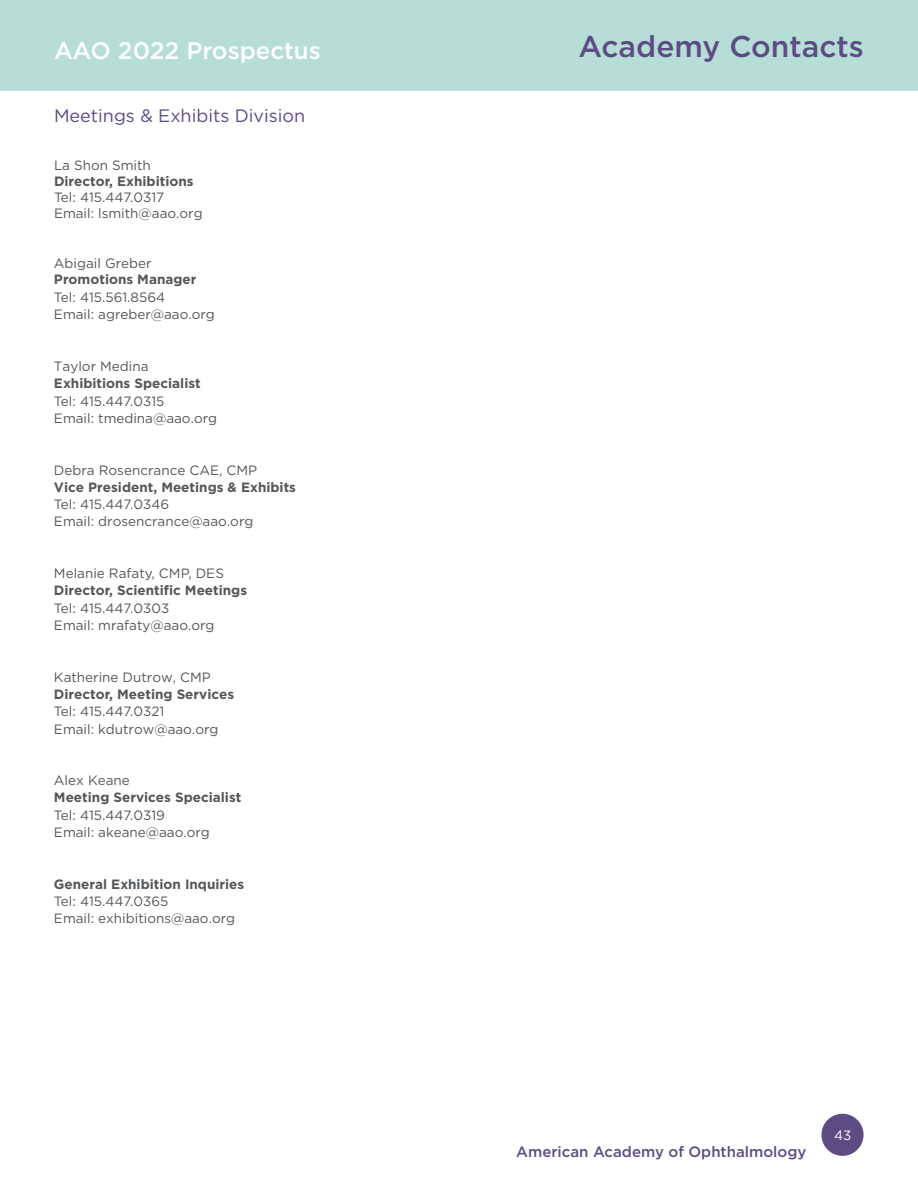
<style>
.page{position:relative;width:918px;height:1188px;background:#fff}
.page>*{position:absolute;margin:0;border:0;box-sizing:border-box;transform-origin:0 0}
.header_head{font:500 30px "Gotham";color:#5d4c84}
.t1{font:500 24px "Gotham";color:#fff}
.t2{font:18px "Gotham";color:#5d4c84}
.t3{font:500 15px "Gotham";color:#5d4c84}
.t4{font:13.5px/17.2px "Gotham";color:#53565a}
.t5{font:13.5px "Gotham";color:#fff}
.s1{font-weight:700}
</style>
<div class="page">
<div style="left:821px;top:1114px;width:43px;height:42px;background:#5d4c84;border-radius:50%"></div>
<div style="left:0;top:0;width:918px;height:91px;background:#b6ded7"></div>
<h2 class="t1" style="left:54px;top:35px;width:268px">AAO 2022 Prospectus</h2>
<p class="t2" style="left:54px;top:105px;width:253px">Meetings &amp; Exhibits Division</p>
<p class="t4" style="left:54px;top:157px;width:150px;line-height:16.2px">La Shon Smith<br><span class="s1">Director, Exhibitions<br></span>Tel: 415.447.0317<br>Email: lsmith@aao.org</p>
<p class="t4" style="left:54px;top:254px;width:162px">Abigail Greber<br><span class="s1">Promotions Manager<br></span>Tel: 415.561.8564<br>Email: agreber@aao.org</p>
<p class="t4" style="left:54px;top:357px;width:165px">Taylor Medina<br><span class="s1">Exhibitions Specialist<br></span>Tel: 415.447.0315<br>Email: tmedina@aao.org</p>
<p class="t4" style="left:54px;top:461px;width:244px">Debra Rosencrance CAE, CMP<br><span class="s1">Vice President, Meetings &amp; Exhibits<br></span>Tel: 415.447.0346<br>Email: drosencrance@aao.org</p>
<p class="t4" style="left:54px;top:565px;width:195px">Melanie Rafaty, CMP, DES<br><span class="s1">Director, Scientific Meetings<br></span>Tel: 415.447.0303<br>Email: mrafaty@aao.org</p>
<p class="t4" style="left:54px;top:668px;width:182px">Katherine Dutrow, CMP<br><span class="s1">Director, Meeting Services<br></span>Tel: 415.447.0321<br>Email: kdutrow@aao.org</p>
<p class="t4" style="left:54px;top:772px;width:189px">Alex Keane<br><span class="s1">Meeting Services Specialist<br></span>Tel: 415.447.0319<br>Email: akeane@aao.org</p>
<p class="t4" style="left:54px;top:875px;width:192px"><span class="s1">General Exhibition Inquiries<br></span>Tel: 415.447.0365<br>Email: exhibitions@aao.org</p>
<p class="header_head" style="left:579px;top:27px;width:287px">Academy Contacts</p>
<p class="t3" style="left:516px;top:1142px;width:292px">American Academy of Ophthalmology</p>
<p class="t5" style="left:834px;top:1127px;width:19px">43</p>
</div>
